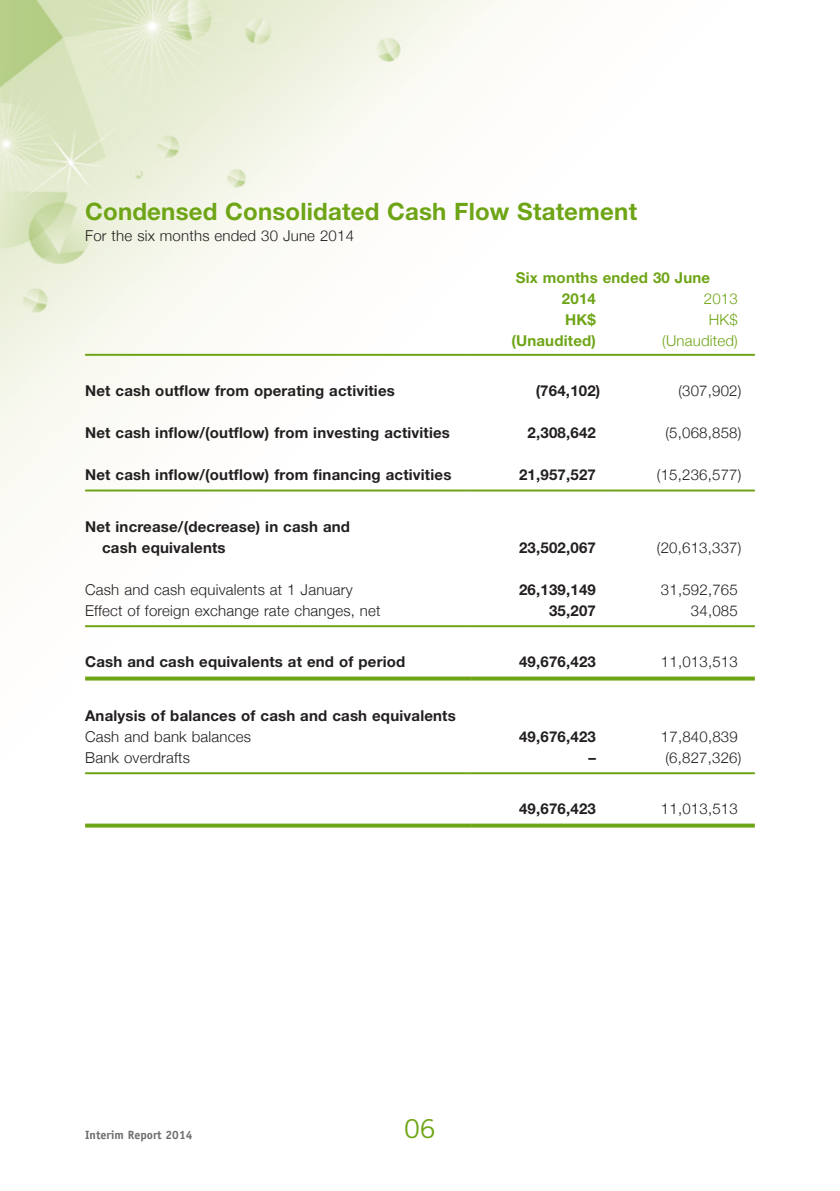
<style>
.page{position:relative;width:840px;height:1191px;background:#fff}
.page>*{position:absolute;margin:0;border:0;box-sizing:border-box;transform-origin:0 0}
.t1{font:26px "Trade Gothic LT Std";color:#6ea516}
.Heading_1{font:700 24px "Helvetica Neue LT Std";letter-spacing:.01em;color:#6ea516}
.Body_Text{font:700 15px/21px "Helvetica Neue LT Std";letter-spacing:.015em;color:#231f20}
.Body_Text-2{font:300 15px "Helvetica Neue";letter-spacing:.015em;color:#231f20}
.Body_Text-3{font:700 15px "Helvetica Neue LT Std";letter-spacing:.015em;color:#6ea516}
.Body_Text-4{font:300 15px "Helvetica Neue";letter-spacing:.015em;color:#6ea516}
.t2{font:700 12px "Officina Sans Std";color:#6c6d70}
</style>
<div class="page">
<img style="left:0;top:0;width:755px;height:828px">
<hr style="left:85px;top:354px;width:386px;height:2px;background:#6ea516">
<hr style="left:471px;top:354px;width:141px;height:2px;background:#6ea516">
<hr style="left:612px;top:354px;width:142px;height:2px;background:#6ea516">
<hr style="left:85px;top:489px;width:386px;height:2px;background:#6ea516">
<hr style="left:471px;top:489px;width:141px;height:2px;background:#6ea516">
<hr style="left:612px;top:489px;width:142px;height:2px;background:#6ea516">
<hr style="left:85px;top:625px;width:386px;height:2px;background:#6ea516">
<hr style="left:471px;top:625px;width:141px;height:2px;background:#6ea516">
<hr style="left:612px;top:625px;width:142px;height:2px;background:#6ea516">
<svg style="left:85px;top:676px;width:386px;height:4px;background:#82b136"></svg>
<svg style="left:471px;top:676px;width:141px;height:4px"></svg>
<svg style="left:612px;top:676px;width:142px;height:4px"></svg>
<hr style="left:85px;top:772px;width:386px;height:2px;background:#6ea516">
<hr style="left:471px;top:772px;width:141px;height:2px;background:#6ea516">
<hr style="left:612px;top:772px;width:142px;height:2px;background:#6ea516">
<svg style="left:85px;top:823px;width:386px;height:4px;background:#83b238"></svg>
<svg style="left:471px;top:823px;width:141px;height:4px"></svg>
<svg style="left:612px;top:823px;width:142px;height:4px"></svg>
<p class="Heading_1" style="left:85px;top:196px;width:553px">Condensed Consolidated Cash Flow Statement</p>
<p class="Body_Text-2" style="left:85px;top:226px;width:270px">For the six months ended 30 June 2014</p>
<p class="Body_Text-3" style="left:515px;top:268px;width:196px">Six months ended 30 June</p>
<p class="Body_Text-3" style="left:561px;top:289px;width:35px">2014</p>
<p class="Body_Text-4" style="left:703px;top:289px;width:35px">2013</p>
<p class="Body_Text-3" style="left:565px;top:310px;width:32px">HK$</p>
<p class="Body_Text-4" style="left:708px;top:310px;width:31px">HK$</p>
<p class="Body_Text-3" style="left:511px;top:331px;width:86px">(Unaudited)</p>
<p class="Body_Text-4" style="left:661px;top:331px;width:77px">(Unaudited)</p>
<p class="Body_Text" style="left:85px;top:380px;width:311px">Net cash outflow from operating activities</p>
<p class="Body_Text" style="left:535px;top:380px;width:66px">(764,102)</p>
<p class="Body_Text-2" style="left:678px;top:381px;width:65px">(307,902)</p>
<p class="Body_Text" style="left:85px;top:422px;width:366px">Net cash inflow/(outflow) from investing activities</p>
<p class="Body_Text" style="left:527px;top:422px;width:70px">2,308,642</p>
<p class="Body_Text-2" style="left:665px;top:423px;width:77px">(5,068,858)</p>
<p class="Body_Text" style="left:85px;top:464px;width:367px">Net cash inflow/(outflow) from financing activities</p>
<p class="Body_Text" style="left:518px;top:464px;width:78px">21,957,527</p>
<p class="Body_Text-2" style="left:656px;top:465px;width:86px">(15,236,577)</p>
<p class="Body_Text" style="left:102px;top:515px;width:249px;text-indent:-17px">Net increase/(decrease) in cash and cash equivalents</p>
<p class="Body_Text" style="left:518px;top:536px;width:78px">23,502,067</p>
<p class="Body_Text-2" style="left:656px;top:538px;width:86px">(20,613,337)</p>
<p class="Body_Text-2" style="left:85px;top:580px;width:269px">Cash and cash equivalents at 1 January</p>
<p class="Body_Text" style="left:518px;top:578px;width:78px">26,139,149</p>
<p class="Body_Text-2" style="left:660px;top:580px;width:78px">31,592,765</p>
<p class="Body_Text-2" style="left:85px;top:601px;width:297px">Effect of foreign exchange rate changes, net</p>
<p class="Body_Text" style="left:548px;top:599px;width:48px">35,207</p>
<p class="Body_Text-2" style="left:690px;top:601px;width:48px">34,085</p>
<p class="Body_Text" style="left:85px;top:651px;width:321px">Cash and cash equivalents at end of period</p>
<p class="Body_Text" style="left:518px;top:651px;width:78px">49,676,423</p>
<p class="Body_Text-2" style="left:660px;top:653px;width:78px">11,013,513</p>
<p class="Body_Text" style="left:85px;top:704px;width:372px">Analysis of balances of cash and cash equivalents</p>
<p class="Body_Text-2" style="left:85px;top:727px;width:167px">Cash and bank balances</p>
<p class="Body_Text" style="left:518px;top:725px;width:78px">49,676,423</p>
<p class="Body_Text-2" style="left:660px;top:727px;width:78px">17,840,839</p>
<p class="Body_Text-2" style="left:85px;top:748px;width:106px">Bank overdrafts</p>
<p class="Body_Text" style="left:588px;top:746px;width:9px">–</p>
<p class="Body_Text-2" style="left:665px;top:748px;width:77px">(6,827,326)</p>
<p class="Body_Text" style="left:518px;top:798px;width:78px">49,676,423</p>
<p class="Body_Text-2" style="left:660px;top:800px;width:78px">11,013,513</p>
<p class="t2" style="left:85px;top:1127px;width:109px">Interim Report 2014</p>
<h1 class="t1" style="left:404px;top:1112px;width:33px">06</h1>
</div>
